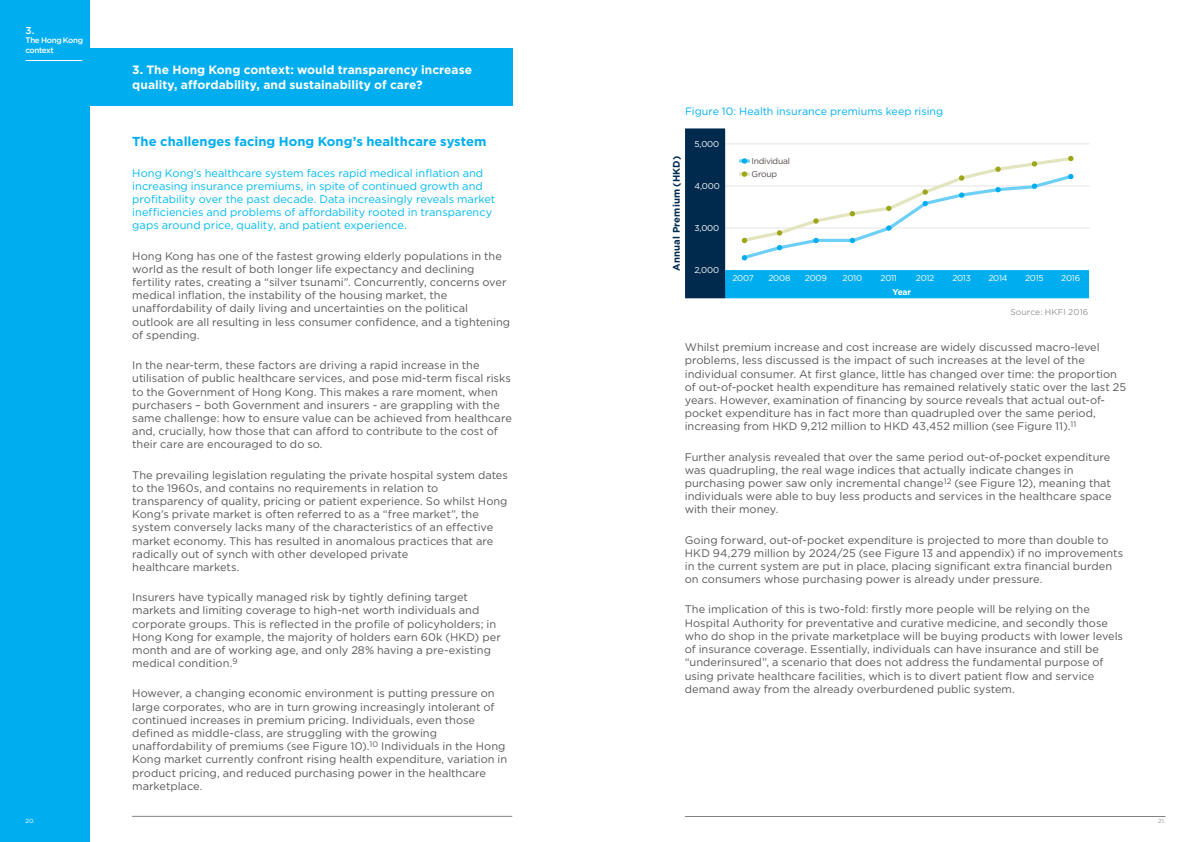
<style>
.page{position:relative;width:1191px;height:842px;background:#fff}
.page>*{position:absolute;margin:0;border:0;box-sizing:border-box;transform-origin:0 0}
.t1{font:700 13px "Gotham";letter-spacing:.005em;color:#00aeef}
.t2{font:700 12px/14.4px "Gotham";letter-spacing:.005em;color:#fff}
.t3{font:11px/13.2px "Gotham";color:#57585a}
.t4{font:11px/13.2px "Gotham";color:#00baf1}
.t5{font:10.7px "Gotham";letter-spacing:.005em;color:#00aeef}
.t6{font:500 10px "Gotham";color:#fff}
.t7{font:700 9.6px "Gotham";letter-spacing:.015em;color:#00294e}
.t8{font:8.5px "Gotham";letter-spacing:-.035em;color:#fff}
.t9{font:8.5px "Gotham";letter-spacing:.015em;color:#939598}
.t10{font:8.5px/13.1px "Gotham";letter-spacing:-.03em;color:#524a47}
.t11{font:700 8.5px "Gotham";color:#fff}
.t12{font:500 8px/9.6px "Gotham";letter-spacing:-.04em;color:#fff}
.t13{font:6px "Gotham";color:#fff}
.t14{font:6px "Gotham";color:#939598}
</style>
<div class="page">
<hr style="left:685px;top:816px;width:480px;height:1px;background:#808285">
<hr style="left:132px;top:816px;width:380px;height:1px;background:#808285">
<div style="left:0;top:0;width:89px;height:842px;background:#00aeef"></div>
<div style="left:0;top:49px;width:512px;height:57px;background:#00aeef"></div>
<svg style="left:725px;top:144px;width:364px;height:1px"></svg>
<div style="left:725px;top:270px;width:364px;height:28px;background:#00aeef"></div>
<div style="left:685px;top:128px;width:40px;height:170px;background:#00294e"></div>
<svg style="left:725px;top:155px;width:364px;height:107px"></svg>
<hr style="left:26px;top:60px;width:56px;height:1px;background:#fff">
<p class="t6" style="left:26px;top:25px;width:11px">3.</p>
<p class="t12" style="left:26px;top:36px;width:59px">The Hong Kong context</p>
<p class="t2" style="left:132px;top:63px;width:341px">3. The Hong Kong context: would transparency increase quality, affordability, and sustainability of care?</p>
<p class="t1" style="left:132px;top:134px;width:356px">The challenges facing Hong Kong’s healthcare system</p>
<p class="t4" style="left:132px;top:166px;width:365px">Hong Kong’s healthcare system faces rapid medical inflation and increasing insurance premiums, in spite of continued growth and profitability over the past decade. Data increasingly reveals market inefficiencies and problems of affordability rooted in transparency gaps around price, quality, and patient experience.</p>
<p class="t3" style="left:132px;top:249px;width:379px">Hong Kong has one of the fastest growing elderly populations in the world as the result of both longer life expectancy and declining fertility rates, creating a “silver tsunami”. Concurrently, concerns over medical inflation, the instability of the housing market, the unaffordability of daily living and uncertainties on the political outlook are all resulting in less consumer confidence, and a tightening of spending.</p>
<p class="t3" style="left:132px;top:358px;width:381px">In the near-term, these factors are driving a rapid increase in the utilisation of public healthcare services, and pose mid-term fiscal risks to the Government of Hong Kong. This makes a rare moment, when purchasers – both Government and insurers - are grappling with the same challenge: how to ensure value can be achieved from healthcare and, crucially, how those that can afford to contribute to the cost of their care are encouraged to do so.</p>
<p class="t3" style="left:132px;top:468px;width:377px">The prevailing legislation regulating the private hospital system dates to the 1960s, and contains no requirements in relation to transparency of quality, pricing or patient experience. So whilst Hong Kong’s private market is often referred to as a “free market”, the system conversely lacks many of the characteristics of an effective market economy. This has resulted in anomalous practices that are radically out of synch with other developed private<br>healthcare markets.</p>
<p class="t3" style="left:132px;top:590px;width:370px">Insurers have typically managed risk by tightly defining target markets and limiting coverage to high-net worth individuals and corporate groups. This is reflected in the profile of policyholders; in Hong Kong for example, the majority of holders earn 60k (HKD) per month and are of working age, and only 28% having a pre-existing medical condition.<sup>9</sup></p>
<p class="t3" style="left:132px;top:687px;width:376px">However, a changing economic environment is putting pressure on large corporates, who are in turn growing increasingly intolerant of continued increases in premium pricing. Individuals, even those defined as middle-class, are struggling with the growing unaffordability of premiums (see Figure 10).<sup>10</sup> Individuals in the Hong Kong market currently confront rising health expenditure, variation in product pricing, and reduced purchasing power in the healthcare marketplace.</p>
<p class="t5" style="left:685px;top:105px;width:260px">Figure 10: Health insurance premiums keep rising</p>
<p class="t7" style="left:671px;top:271px;width:116px;rotate:-90deg">Annual Premium (HKD)</p>
<p class="t8" style="left:694px;top:139px;width:26px">5,000</p>
<p class="t8" style="left:694px;top:181px;width:27px">4,000</p>
<p class="t8" style="left:694px;top:223px;width:26px">3,000</p>
<p class="t8" style="left:694px;top:265px;width:26px">2,000</p>
<p class="t10" style="left:751px;top:154px;width:40px">Individual<br>Group</p>
<p class="t8" style="left:805px;top:274px;width:24px">2009</p>
<p class="t8" style="left:916px;top:274px;width:20px">2012</p>
<p class="t8" style="left:952px;top:274px;width:20px">2013</p>
<p class="t8" style="left:988px;top:274px;width:21px">2014</p>
<p class="t8" style="left:1025px;top:273px;width:20px">2015</p>
<p class="t8" style="left:1061px;top:273px;width:21px">2016</p>
<p class="t8" style="left:732px;top:274px;width:23px">2007</p>
<p class="t8" style="left:768px;top:274px;width:24px">2008</p>
<p class="t8" style="left:842px;top:274px;width:21px">2010</p>
<p class="t8" style="left:880px;top:274px;width:18px">2011</p>
<p class="t11" style="left:892px;top:287px;width:20px">Year</p>
<p class="t9" style="left:1010px;top:307px;width:80px">Source: HKFI 2016</p>
<p class="t3" style="left:685px;top:341px;width:443px">Whilst premium increase and cost increase are widely discussed macro-level problems, less discussed is the impact of such increases at the level of the individual consumer. At first glance, little has changed over time: the proportion of out-of-pocket health expenditure has remained relatively static over the last 25 years. However, examination of financing by source reveals that actual out-of&shy;pocket expenditure has in fact more than quadrupled over the same period, increasing from HKD 9,212 million to HKD 43,452 million (see Figure 11).<sup>11</sup></p>
<p class="t3" style="left:685px;top:450px;width:428px">Further analysis revealed that over the same period out-of-pocket expenditure was quadrupling, the real wage indices that actually indicate changes in purchasing power saw only incremental change<sup>12</sup> (see Figure 12), meaning that individuals were able to buy less products and services in the healthcare space with their money.</p>
<p class="t3" style="left:685px;top:533px;width:440px">Going forward, out-of-pocket expenditure is projected to more than double to HKD 94,279 million by 2024/25 (see Figure 13 and appendix) if no improvements in the current system are put in place, placing significant extra financial burden on consumers whose purchasing power is already under pressure.</p>
<p class="t3" style="left:684px;top:603px;width:440px">The implication of this is two-fold: firstly more people will be relying on the Hospital Authority for preventative and curative medicine, and secondly those who do shop in the private marketplace will be buying products with lower levels of insurance coverage. Essentially, individuals can have insurance and still be “underinsured”, a scenario that does not address the fundamental purpose of using private healthcare facilities, which is to divert patient flow and service demand away from the already overburdened public system.</p>
<p class="t13" style="left:26px;top:817px;width:11px">20.</p>
<p class="t14" style="left:1158px;top:817px;width:9px">21.</p>
</div>
